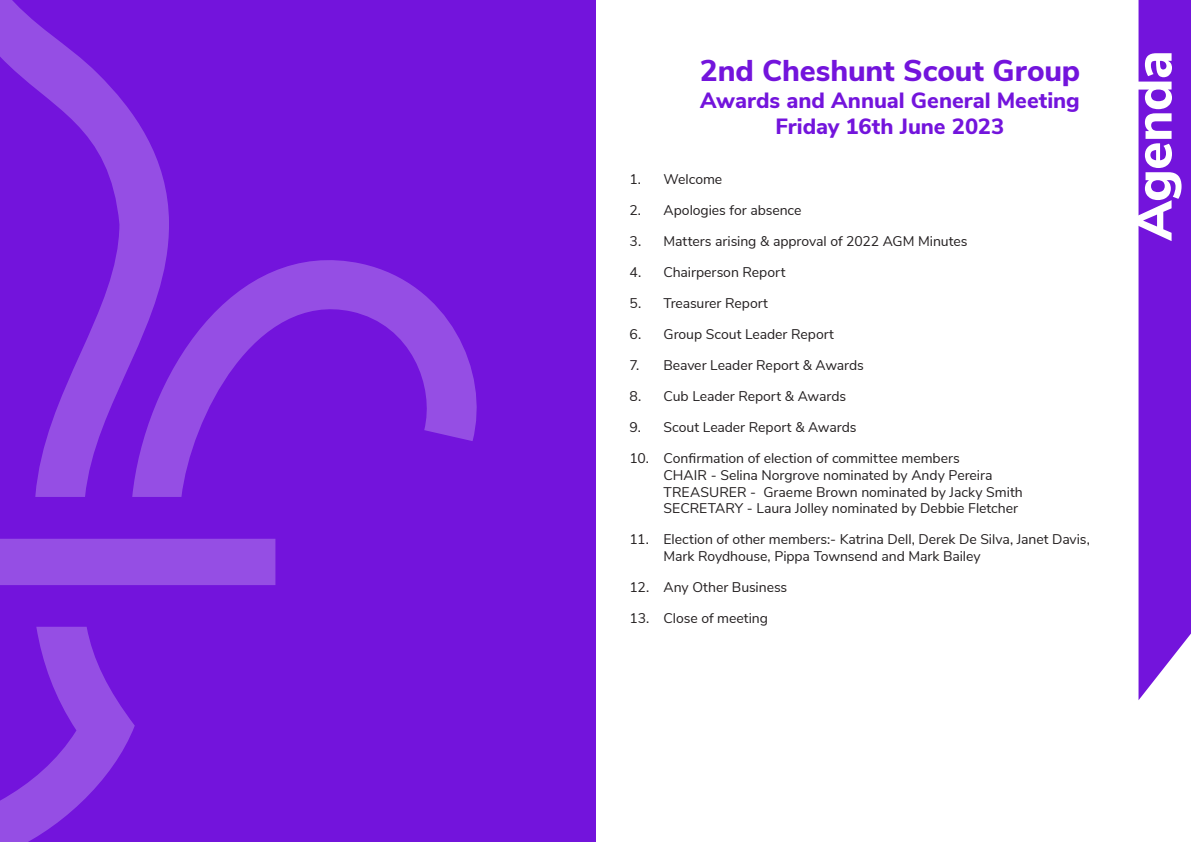
<style>
.page{position:relative;width:1191px;height:842px;background:#fff}
.page>*{position:absolute;margin:0;border:0;box-sizing:border-box;transform-origin:0 0}
.t1{font:800 53px "Nunito Sans";letter-spacing:-.01em;color:#fff}
.t2{font:800 30px "Nunito Sans";letter-spacing:-.005em;color:#7314dc}
.t3{font:800 22px "Nunito Sans";color:#7314dc}
.t4{font:14px/16.8px "Nunito Sans";letter-spacing:-.005em;color:#231f20}
</style>
<div class="page">
<div style="left:1138px;top:0;width:53px;height:700px;background:#7314dc"></div>
<div style="left:0;top:0;width:595px;height:842px;background:#7314dc"></div>
<svg style="left:0;top:627px;width:135px;height:215px"></svg>
<div style="left:0;top:539px;width:275px;height:46px;background:#954ee4"></div>
<svg style="left:170px;top:260px;width:307px;height:237px"></svg>
<svg style="left:0;top:0;width:170px;height:497px"></svg>
<p class="t2" style="left:700px;top:49px;width:382px">2nd Cheshunt Scout Group</p>
<p class="t3" style="left:700px;top:84px;width:381px">Awards and Annual General Meeting</p>
<p class="t3" style="left:775px;top:110px;width:230px">Friday 16th June 2023</p>
<p class="t4" style="left:629px;top:170px;width:94px">1. Welcome</p>
<p class="t4" style="left:629px;top:201px;width:173px">2. Apologies for absence</p>
<p class="t4" style="left:629px;top:232px;width:339px">3. Matters arising &amp; approval of 2022 AGM Minutes</p>
<p class="t4" style="left:629px;top:263px;width:157px">4. Chairperson Report</p>
<p class="t4" style="left:629px;top:294px;width:140px">5. Treasurer Report</p>
<p class="t4" style="left:629px;top:325px;width:206px">6. Group Scout Leader Report</p>
<p class="t4" style="left:629px;top:356px;width:236px">7. Beaver Leader Report &amp; Awards</p>
<p class="t4" style="left:629px;top:387px;width:218px">8. Cub Leader Report &amp; Awards</p>
<p class="t4" style="left:629px;top:418px;width:228px">9. Scout Leader Report &amp; Awards</p>
<p class="t4" style="left:663px;top:449px;width:361px;text-indent:-34px">10. Confirmation of election of committee members<br>CHAIR - Selina Norgrove nominated by Andy Pereira TREASURER - Graeme Brown nominated by Jacky Smith SECRETARY - Laura Jolley nominated by Debbie Fletcher</p>
<p class="t4" style="left:663px;top:530px;width:428px;text-indent:-34px">11. Election of other members:- Katrina Dell, Derek De Silva, Janet Davis,<br>Mark Roydhouse, Pippa Townsend and Mark Bailey</p>
<p class="t4" style="left:629px;top:578px;width:159px">12. Any Other Business</p>
<p class="t4" style="left:629px;top:609px;width:140px">13. Close of meeting</p>
<p class="t1" style="left:1114px;top:241px;width:192px;rotate:-90deg">Agenda</p>
</div>
